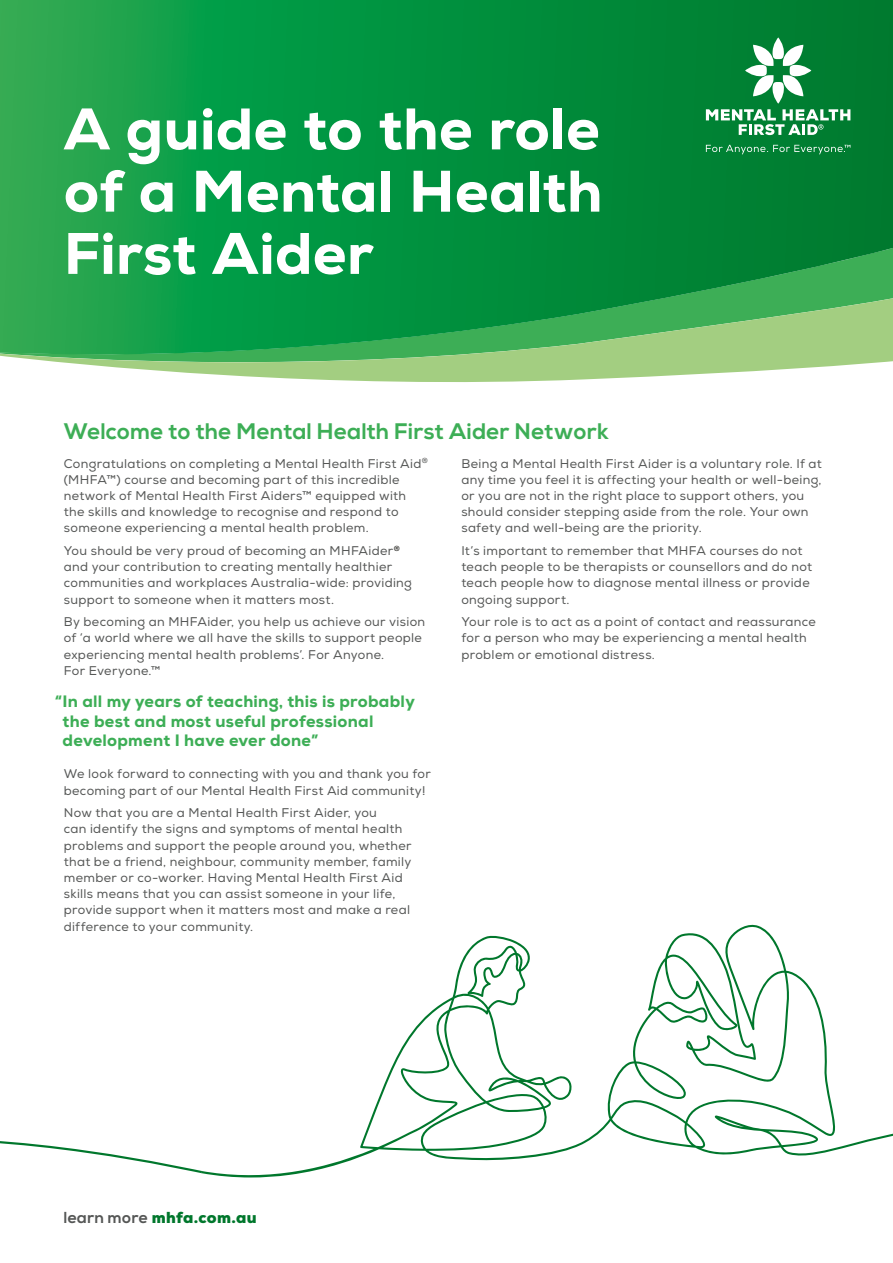
<style>
.page{position:relative;width:893px;height:1263px;background:#fff}
.page>*{position:absolute;margin:0;border:0;box-sizing:border-box;transform-origin:0 0}
.t1{font:800 58.5px/62.2px "Nexa";letter-spacing:.005em;color:#fff;text-align:justify}
.t2{font:700 22.5px "Nexa";letter-spacing:.01em;color:#3dae56}
.t3{font:800 16.5px/19.8px "Nexa";letter-spacing:.015em;color:#3dae56}
.t4{font:900 15.9px "Nexa";letter-spacing:.02em;color:#00772c}
.t5{font:12.6px/16.2px "Nexa";letter-spacing:.025em;color:#555756}
.s1{font-weight:700;color:#555756}
</style>
<div class="page">
<svg style="left:12px;top:357px;width:881px;height:25px;fill:#a3ce81"></svg>
<svg style="left:0;top:0;width:893px;height:357px;background:#129744"></svg>
<svg style="left:706px;top:145px;width:144px;height:9px"></svg>
<svg style="left:706px;top:37px;width:144px;height:98px"></svg>
<svg style="left:204px;top:924px;width:689px;height:254px"></svg>
<svg style="left:0;top:1141px;width:204px;height:33px"></svg>
<h1 class="t1" style="left:64px;top:98px;width:540px">A guide to the role of a Mental Health First Aider</h1>
<h2 class="t2" style="left:64px;top:418px;width:547px">Welcome to the Mental Health First Aider Network</h2>
<p class="t5" style="left:64px;top:455px;width:366px">Congratulations on completing a Mental Health First Aid<sup>® </sup>(MHFA™) course and becoming part of this incredible network of Mental Health First Aiders™ equipped with the skills and knowledge to recognise and respond to someone experiencing a mental health problem.</p>
<p class="t5" style="left:64px;top:543px;width:350px">You should be very proud of becoming an MHFAider<sup>® </sup>and your contribution to creating mentally healthier communities and workplaces Australia-wide: providing support to someone when it matters most.</p>
<p class="t5" style="left:64px;top:614px;width:363px">By becoming an MHFAider, you help us achieve our vision of ‘a world where we all have the skills to support people experiencing mental health problems’. For Anyone.<br>For Everyone.™</p>
<p class="t5" style="left:461px;top:455px;width:362px">Being a Mental Health First Aider is a voluntary role. If at any time you feel it is affecting your health or well-being, or you are not in the right place to support others, you should consider stepping aside from the role. Your own safety and well-being are the priority.</p>
<p class="t5" style="left:461px;top:543px;width:352px">It’s important to remember that MHFA courses do not teach people to be therapists or counsellors and do not teach people how to diagnose mental illness or provide ongoing support.</p>
<p class="t5" style="left:461px;top:614px;width:356px">Your role is to act as a point of contact and reassurance for a person who may be experiencing a mental health problem or emotional distress.</p>
<h3 class="t3" style="left:63px;top:691px;width:354px;text-indent:-8px">“In all my years of teaching, this is probably the best and most useful professional development I have ever done”</h3>
<p class="t5" style="left:64px;top:766px;width:369px">We look forward to connecting with you and thank you for becoming part of our Mental Health First Aid community!</p>
<p class="t5" style="left:64px;top:805px;width:349px">Now that you are a Mental Health First Aider, you<br>can identify the signs and symptoms of mental health problems and support the people around you, whether that be a friend, neighbour, community member, family member or co‑worker. Having Mental Health First Aid skills means that you can assist someone in your life, provide support when it matters most and make a real difference to your community.</p>
<p class="t4" style="left:64px;top:1207px;width:195px"><span class="s1">learn more</span> mhfa.com.au</p>
</div>
